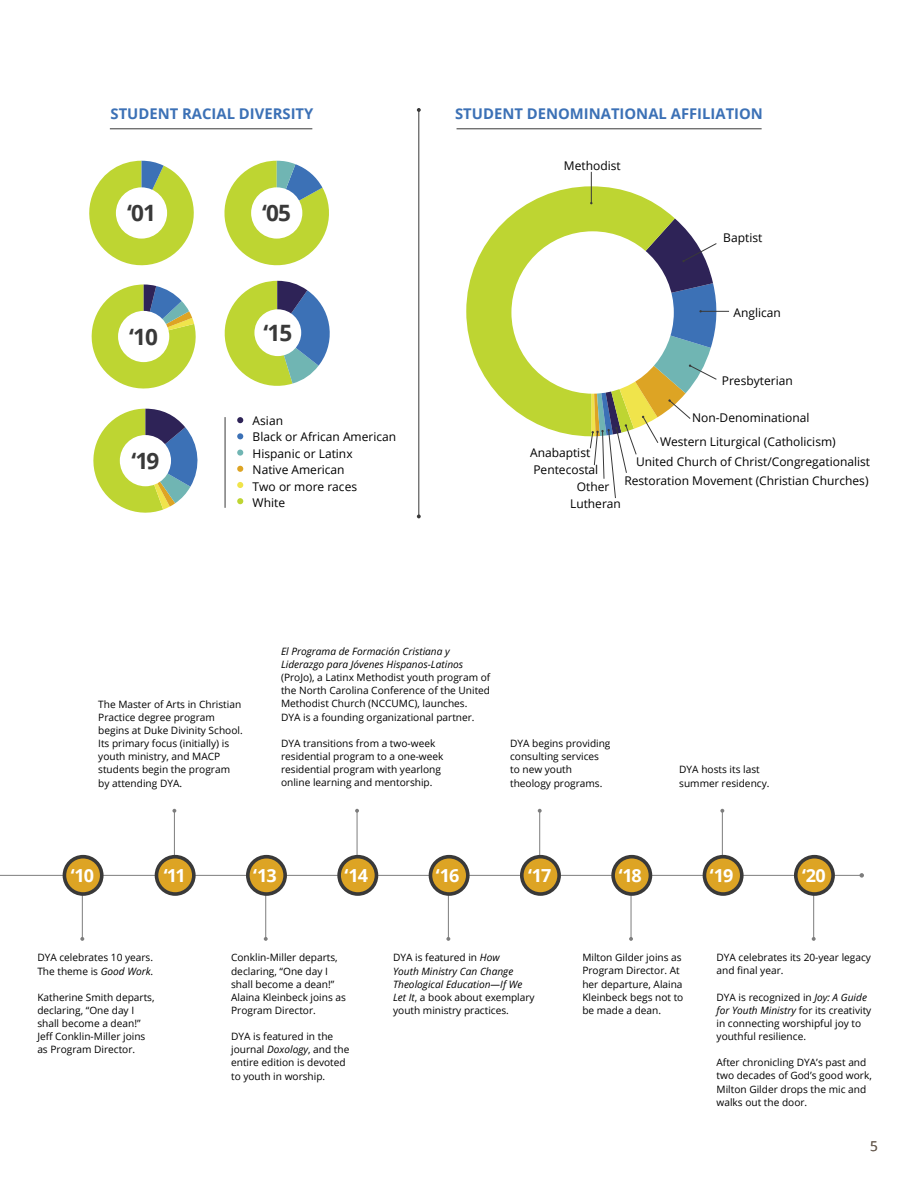
<style>
.page{position:relative;width:918px;height:1188px;background:#fff}
.page>*{position:absolute;margin:0;border:0;box-sizing:border-box;transform-origin:0 0}
.t1{font:700 22.5px "Open Sans";letter-spacing:-.04em;color:#393939}
.t2{font:700 18px "Open Sans";letter-spacing:-.06em;color:#fff}
.t3{font:700 14.85px "Open Sans";color:#3c71b6}
.t4{font:13.5px "Open Sans";color:#6d6156}
.t5{font:12px/16.5px "Open Sans";color:#000;text-align:center}
.t6{font:10.2px/13px "Open Sans";color:#000}
.t7{font:italic 10.2px/13px "Open Sans";color:#000}
.s1{font-style:italic}
</style>
<div class="page">
<svg style="left:89px;top:161px;width:105px;height:105px"></svg>
<svg style="left:116px;top:187px;width:51px;height:52px"></svg>
<svg style="left:224px;top:161px;width:105px;height:105px"></svg>
<svg style="left:251px;top:187px;width:51px;height:52px"></svg>
<svg style="left:91px;top:285px;width:105px;height:104px"></svg>
<svg style="left:118px;top:311px;width:51px;height:51px"></svg>
<svg style="left:93px;top:409px;width:105px;height:104px"></svg>
<div style="left:120px;top:435px;width:51px;height:51px;background:#fff;border-radius:50%"></div>
<div style="left:118px;top:190px;width:47px;height:46px;background:#fff;border-radius:50%"></div>
<div style="left:253px;top:190px;width:47px;height:46px;background:#fff;border-radius:50%"></div>
<div style="left:120px;top:313px;width:47px;height:47px;background:#fff;border-radius:50%"></div>
<svg style="left:224px;top:281px;width:106px;height:105px"></svg>
<div style="left:254px;top:309px;width:47px;height:47px;background:#fff;border-radius:50%"></div>
<hr style="left:110px;top:128px;width:202px;height:1px;background:#393939">
<hr style="left:457px;top:128px;width:305px;height:1px;background:#393939">
<hr style="left:0;top:875px;width:862px;height:1px;background:#7d7d7d">
<svg style="left:860px;top:873px;width:4px;height:5px"></svg>
<hr style="left:82px;top:873px;width:1px;height:66px;background:#7d7d7d">
<svg style="left:80px;top:937px;width:4px;height:4px"></svg>
<div style="left:64px;top:857px;width:38px;height:37px;background:#dda424;border-radius:50%"></div>
<div style="left:63px;top:855px;width:41px;height:41px;border:4px solid #393939;border-radius:50%"></div>
<hr style="left:174px;top:811px;width:1px;height:65px;background:#7d7d7d">
<svg style="left:172px;top:809px;width:4px;height:4px"></svg>
<div style="left:156px;top:857px;width:38px;height:37px;background:#dda424;border-radius:50%"></div>
<div style="left:155px;top:855px;width:41px;height:41px;border:4px solid #393939;border-radius:50%"></div>
<hr style="left:265px;top:873px;width:1px;height:66px;background:#7d7d7d">
<svg style="left:264px;top:937px;width:4px;height:4px"></svg>
<div style="left:248px;top:857px;width:37px;height:37px;background:#dda424;border-radius:50%"></div>
<div style="left:246px;top:855px;width:41px;height:41px;border:4px solid #393939;border-radius:50%"></div>
<hr style="left:357px;top:811px;width:1px;height:65px;background:#7d7d7d">
<svg style="left:355px;top:809px;width:4px;height:4px"></svg>
<div style="left:339px;top:857px;width:37px;height:37px;background:#dda424;border-radius:50%"></div>
<div style="left:337px;top:855px;width:41px;height:41px;border:4px solid #393939;border-radius:50%"></div>
<hr style="left:448px;top:873px;width:1px;height:66px;background:#7d7d7d">
<svg style="left:446px;top:937px;width:4px;height:4px"></svg>
<div style="left:430px;top:857px;width:38px;height:37px;background:#dda424;border-radius:50%"></div>
<div style="left:429px;top:855px;width:41px;height:41px;border:4px solid #393939;border-radius:50%"></div>
<hr style="left:539px;top:811px;width:1px;height:65px;background:#7d7d7d">
<svg style="left:538px;top:809px;width:4px;height:4px"></svg>
<div style="left:522px;top:857px;width:37px;height:37px;background:#dda424;border-radius:50%"></div>
<div style="left:520px;top:855px;width:41px;height:41px;border:4px solid #393939;border-radius:50%"></div>
<hr style="left:631px;top:873px;width:1px;height:66px;background:#7d7d7d">
<svg style="left:629px;top:937px;width:4px;height:4px"></svg>
<div style="left:613px;top:857px;width:37px;height:37px;background:#dda424;border-radius:50%"></div>
<div style="left:611px;top:855px;width:41px;height:41px;border:4px solid #393939;border-radius:50%"></div>
<hr style="left:722px;top:811px;width:1px;height:65px;background:#7d7d7d">
<svg style="left:720px;top:809px;width:4px;height:4px"></svg>
<div style="left:704px;top:857px;width:38px;height:37px;background:#dda424;border-radius:50%"></div>
<div style="left:703px;top:855px;width:41px;height:41px;border:4px solid #393939;border-radius:50%"></div>
<hr style="left:813px;top:873px;width:1px;height:66px;background:#7d7d7d">
<svg style="left:812px;top:937px;width:4px;height:4px"></svg>
<div style="left:796px;top:857px;width:37px;height:37px;background:#dda424;border-radius:50%"></div>
<div style="left:794px;top:855px;width:41px;height:41px;border:4px solid #393939;border-radius:50%"></div>
<svg style="left:466px;top:186px;width:209px;height:250px;fill:#bed532"></svg>
<div style="left:511px;top:231px;width:163px;height:163px;background:#fff;border-radius:50%"></div>
<hr style="left:591px;top:172px;width:1px;height:31px;background:#393939">
<svg style="left:590px;top:218px;width:139px;height:281px"></svg>
<svg style="left:237px;top:417px;width:6px;height:6px"></svg>
<svg style="left:237px;top:433px;width:6px;height:6px"></svg>
<svg style="left:237px;top:498px;width:6px;height:6px"></svg>
<svg style="left:237px;top:450px;width:6px;height:6px"></svg>
<svg style="left:237px;top:466px;width:6px;height:6px"></svg>
<svg style="left:237px;top:482px;width:6px;height:6px"></svg>
<hr style="left:225px;top:417px;width:1px;height:91px;background:#393939">
<hr style="left:418px;top:110px;width:1px;height:406px;background:#393939">
<svg style="left:417px;top:514px;width:4px;height:4px"></svg>
<svg style="left:417px;top:108px;width:4px;height:4px"></svg>
<h3 class="t3" style="left:111px;top:103px;width:204px">STUDENT RACIAL DIVERSITY</h3>
<h3 class="t3" style="left:455px;top:103px;width:309px">STUDENT DENOMINATIONAL AFFILIATION</h3>
<h1 class="t1" style="left:127px;top:197px;width:30px">‘01</h1>
<h1 class="t1" style="left:262px;top:197px;width:30px">‘05</h1>
<h1 class="t1" style="left:129px;top:321px;width:30px">‘10</h1>
<h1 class="t1" style="left:263px;top:317px;width:30px">‘15</h1>
<h1 class="t1" style="left:131px;top:445px;width:30px">‘19</h1>
<p class="t5" style="left:253px;top:412px;width:145px;text-align:left">Asian<br>Black or African American<br>Hispanic or Latinx<br>Native American<br>Two or more races<br>White</p>
<p class="t5" style="left:564px;top:157px;width:58px">Methodist</p>
<p class="t5" style="left:723px;top:229px;width:41px">Baptist</p>
<p class="t5" style="left:734px;top:304px;width:49px">Anglican</p>
<p class="t5" style="left:530px;top:445px;width:62px">Anabaptist</p>
<p class="t5" style="left:533px;top:461px;width:66px">Pentecostal</p>
<p class="t5" style="left:577px;top:478px;width:34px">Other</p>
<p class="t5" style="left:722px;top:372px;width:72px">Presbyterian</p>
<p class="t5" style="left:660px;top:406px;width:177px;line-height:23.9px">Non-Denominational<br>Western Liturgical (Catholicism)</p>
<p class="t5" style="left:624px;top:453px;width:247px;line-height:18.6px;text-align:right">United Church of Christ/Congregationalist<br>Restoration Movement (Christian Churches)</p>
<p class="t5" style="left:570px;top:495px;width:52px">Lutheran</p>
<p class="t6" style="left:98px;top:697px;width:146px">The Master of Arts in Christian<br>Practice degree program begins at Duke Divinity School.<br>Its primary focus (initially) is youth ministry, and MACP students begin the program by attending DYA.</p>
<p class="t7" style="left:281px;top:644px;width:184px">El Programa de Formación Cristiana y<br>Liderazgo para Jóvenes Hispanos-Latinos</p>
<p class="t6" style="left:281px;top:671px;width:211px">(ProJo), a Latinx Methodist youth program of the North Carolina Conference of the United Methodist Church (NCCUMC), launches.<br>DYA is a founding organizational partner.</p>
<p class="t6" style="left:281px;top:736px;width:164px">DYA transitions from a two-week residential program to a one-week residential program with yearlong online learning and mentorship.</p>
<p class="t6" style="left:510px;top:737px;width:102px">DYA begins providing consulting services to new youth theology programs.</p>
<p class="t6" style="left:679px;top:763px;width:92px">DYA hosts its last summer residency.</p>
<h2 class="t2" style="left:71px;top:863px;width:25px">‘10</h2>
<h2 class="t2" style="left:164px;top:863px;width:23px">‘11</h2>
<h2 class="t2" style="left:253px;top:863px;width:25px">‘13</h2>
<h2 class="t2" style="left:345px;top:863px;width:25px">‘14</h2>
<h2 class="t2" style="left:436px;top:863px;width:25px">‘16</h2>
<h2 class="t2" style="left:528px;top:863px;width:25px">‘17</h2>
<h2 class="t2" style="left:619px;top:863px;width:25px">‘18</h2>
<h2 class="t2" style="left:710px;top:863px;width:25px">‘19</h2>
<h2 class="t2" style="left:802px;top:863px;width:25px">‘20</h2>
<p class="t6" style="left:37px;top:951px;width:117px">DYA celebrates 10 years.<br>The theme is <span class="s1">Good Work</span>.</p>
<p class="t6" style="left:37px;top:990px;width:119px">Katherine Smith departs, declaring, “One day I shall become a dean!”<br>Jeff Conklin-Miller joins as Program Director.</p>
<p class="t6" style="left:231px;top:951px;width:116px">Conklin-Miller departs, declaring, “One day I shall become a dean!”<br>Alaina Kleinbeck joins as<br>Program Director.</p>
<p class="t6" style="left:231px;top:1030px;width:120px">DYA is featured in the journal <span class="s1">Doxology</span>, and the entire edition is devoted to youth in worship.</p>
<p class="t6" style="left:393px;top:951px;width:143px">DYA is featured in <span class="s1">How<br>Youth Ministry Can Change<br>Theological Education—If We<br>Let It</span>, a book about exemplary youth ministry practices.</p>
<p class="t6" style="left:582px;top:951px;width:103px">Milton Gilder joins as<br>Program Director. At her departure, Alaina<br>Kleinbeck begs not to be made a dean.</p>
<p class="t6" style="left:717px;top:951px;width:156px">DYA celebrates its 20-year legacy and final year.</p>
<p class="t6" style="left:717px;top:990px;width:156px">DYA is recognized in <span class="s1">Joy: A Guide for Youth Ministry</span> for its creativity in connecting worshipful joy to youthful resilience.</p>
<p class="t6" style="left:717px;top:1056px;width:157px">After chronicling DYA’s past and two decades of God’s good work,<br>Milton Gilder drops the mic and walks out the door.</p>
<h3 class="t4" style="left:870px;top:1137px;width:9px">5</h3>
</div>
